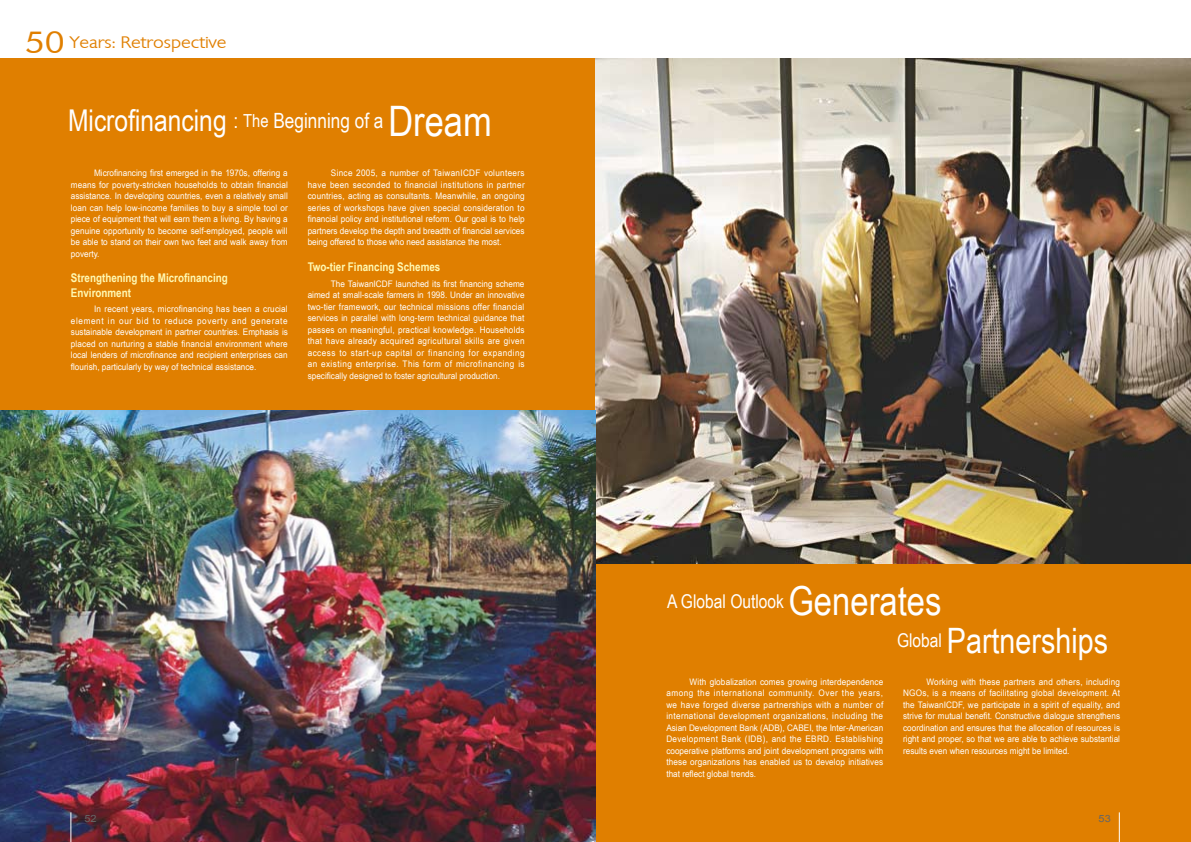
<style>
.page{position:relative;width:1191px;height:842px;background:#fff}
.page>*{position:absolute;margin:0;border:0;box-sizing:border-box;transform-origin:0 0}
.t1{font:35px "Arial Narrow";color:#fff}
.t2{font:30px "Arial Narrow";color:#fff}
.t3{font:19px "Arial Narrow";color:#fff}
.t4{font:300 16.2px "Chantilly";color:#e07f00;scale:1.11 1}
.t5{font:700 12px/14.2px "Arial Narrow";color:#fff9b3}
.t6{font:9.9px "Arial";color:#666;scale:1.11 1}
.t7{font:9px/11.5px "Arial Narrow";color:#fff;text-align:justify;scale:1.11 1}
.s1{font-family:"Futura BT";font-weight:400;font-size:30.4px}
.s2{font-size:21px}
.s3{font-size:18px}
.s4{font-size:42px}
.s5{font-size:40px}
</style>
<div class="page">
<div style="left:0;top:59px;width:1191px;height:783px;background:#e07f00"></div>
<img style="left:595px;top:58px;width:596px;height:505px">
<img style="left:0;top:410px;width:595px;height:432px">
<hr style="left:71px;top:812px;width:1px;height:30px;background:#fff">
<hr style="left:1119px;top:812px;width:1px;height:30px;background:#fff">
<h3 class="t4" style="left:25px;top:32px;width:183px"><span class="s1">50</span> Years: Retrospective</h3>
<h2 class="t2" style="left:68px;top:99px;width:425px">Microfinancing <span class="s2">:</span> <span class="s3">The</span> <span class="s2">Beginning of a</span> <span class="s4">Dream</span></h2>
<p class="t7" style="left:71px;top:167px;width:197px;text-indent:23px">Microfinancing first emerged in the 1970s, offering a means for poverty-stricken households to obtain financial assistance. In developing countries, even a relatively small loan can help low-income families to buy a simple tool or piece of equipment that will earn them a living. By having a genuine opportunity to become self-employed, people will be able to stand on their own two feet and walk away from poverty.</p>
<h3 class="t5" style="left:71px;top:270px;width:158px">Strengthening the Microfinancing<br>Environment</h3>
<p class="t7" style="left:71px;top:303px;width:197px;text-indent:23px">In recent years, microfinancing has been a crucial element in our bid to reduce poverty and generate sustainable development in partner countries. Emphasis is placed on nurturing a stable financial environment where local lenders of microfinance and recipient enterprises can flourish, particularly by way of technical assistance.</p>
<p class="t7" style="left:308px;top:167px;width:197px;text-indent:23px">Since 2005, a number of TaiwanICDF volunteers have been seconded to financial institutions in partner countries, acting as consultants. Meanwhile, an ongoing series of workshops have given special consideration to financial policy and institutional reform. Our goal is to help partners develop the depth and breadth of financial services being offered to those who need assistance the most.</p>
<h3 class="t5" style="left:308px;top:259px;width:134px">Two-tier Financing Schemes</h3>
<p class="t7" style="left:308px;top:278px;width:197px;text-indent:23px">The TaiwanICDF launched its first financing scheme aimed at small-scale farmers in 1998. Under an innovative two-tier framework, our technical missions offer financial services in parallel with long-term technical guidance that passes on meaningful, practical knowledge. Households that have already acquired agricultural skills are given access to start-up capital or financing for expanding an existing enterprise. This form of microfinancing is specifically designed to foster agricultural production.</p>
<h3 class="t3" style="left:667px;top:587px;width:276px">A Global Outlook <span class="s5">Generates</span></h3>
<h1 class="t1" style="left:897px;top:615px;width:212px"><sup>Global</sup> Partnerships</h1>
<p class="t7" style="left:666px;top:675px;width:197px;text-indent:23px">With globalization comes growing interdependence among the international community. Over the years, we have forged diverse partnerships with a number of international development organizations, including the Asian Development Bank (ADB), CABEI, the Inter-American Development Bank (IDB), and the EBRD. Establishing cooperative platforms and joint development programs with these organizations has enabled us to develop initiatives that reflect global trends.</p>
<p class="t7" style="left:903px;top:675px;width:197px;text-indent:23px">Working with these partners and others, including NGOs, is a means of facilitating global development. At the TaiwanICDF, we participate in a spirit of equality, and strive for mutual benefit. Constructive dialogue strengthens coordination and ensures that the allocation of resources is right and proper, so that we are able to achieve substantial results even when resources might be limited.</p>
<p class="t6" style="left:84px;top:812px;width:13px">52</p>
<p class="t6" style="left:1098px;top:812px;width:13px">53</p>
</div>
